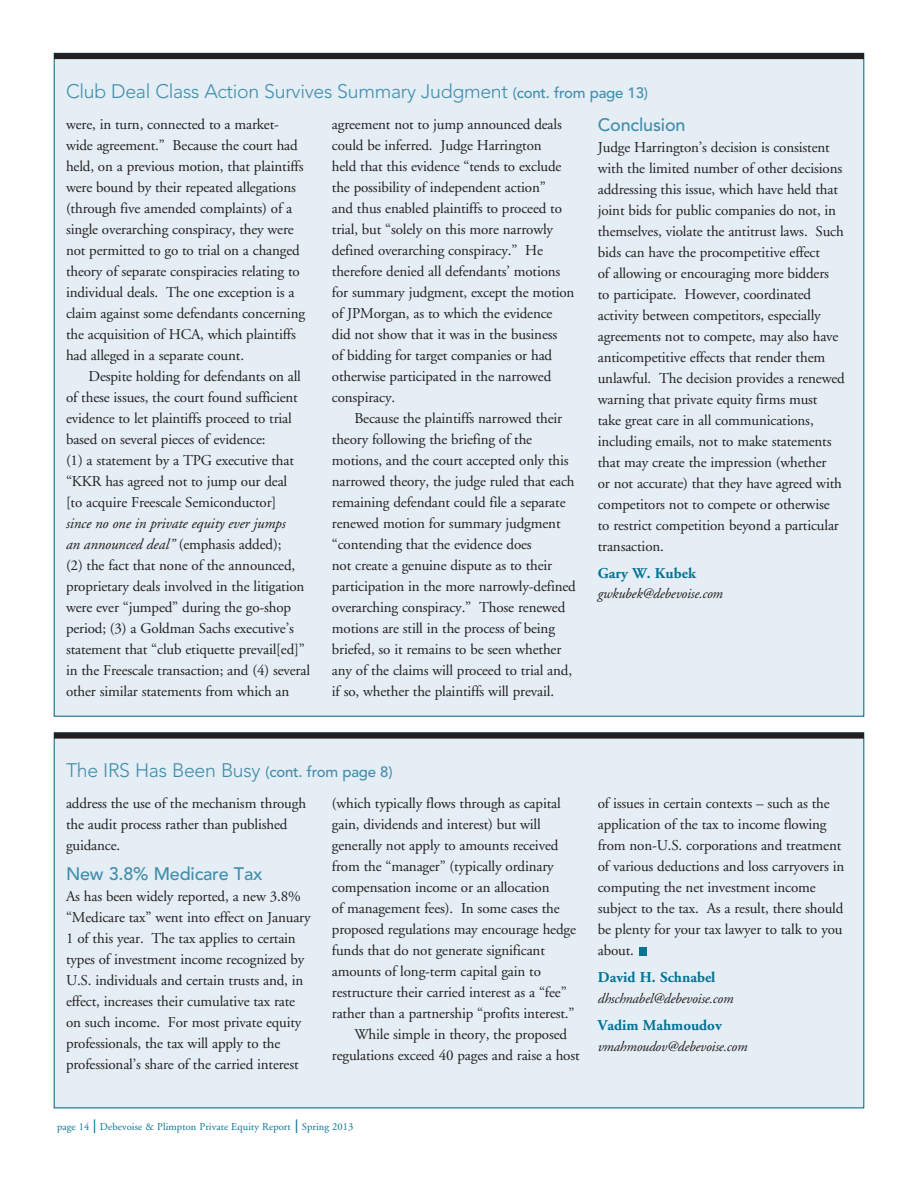
<style>
.page{position:relative;width:918px;height:1188px;background:#fff}
.page>*{position:absolute;margin:0;border:0;box-sizing:border-box;transform-origin:0 0}
.t1{font:300 19.5px "Avenir";letter-spacing:-.015em;color:#428dad}
.t2{font:500 18px "Avenir";letter-spacing:-.01em;color:#428dad}
.t3{font:15px/21px "Adobe Garamond";letter-spacing:-.01em;color:#231f20}
.t4{font:700 15px "Adobe Garamond";color:#057396}
.t5{font:italic 14.25px "Adobe Garamond";letter-spacing:-.015em;color:#231f20}
.t6{font:10.5px "Adobe Garamond";letter-spacing:.01em;color:#057396}
.s1{font-weight:500;font-size:15px}
.s2{font-style:italic}
.s3{font-family:"Avenir";font-weight:300;font-size:18px}
</style>
<div class="page">
<div style="left:54px;top:53px;width:810px;height:663px;background:#e4eef4"></div>
<div style="left:54px;top:53px;width:810px;height:6px;background:#231f20"></div>
<div style="left:54px;top:733px;width:810px;height:375px;background:#e4eef4"></div>
<div style="left:639px;top:947px;width:8px;height:8px;background:#057396"></div>
<div style="left:54px;top:733px;width:810px;height:6px;background:#231f20"></div>
<h1 class="t1" style="left:66px;top:80px;width:584px">Club Deal Class Action Survives Summary Judgment <span class="s1">(cont. from page 13)</span></h1>
<p class="t3" style="left:66px;top:114px;width:241px">were, in turn, connected to a market&shy;wide agreement.” Because the court had held, on a previous motion, that plaintiffs were bound by their repeated allegations (through five amended complaints) of a single overarching conspiracy, they were not permitted to go to trial on a changed theory of separate conspiracies relating to individual deals. The one exception is a claim against some defendants concerning the acquisition of HCA, which plaintiffs had alleged in a separate count.</p>
<p class="t3" style="left:66px;top:366px;width:237px;text-indent:22px">Despite holding for defendants on all of these issues, the court found sufficient evidence to let plaintiffs proceed to trial based on several pieces of evidence:<br>(1) a statement by a TPG executive that “KKR has agreed not to jump our deal [to acquire Freescale Semiconductor]</p>
<p class="t3" style="left:66px;top:513px;width:246px"><span class="s2">since no one in private equity ever jumps<br>an announced deal”</span> (emphasis added);<br>(2) the fact that none of the announced, proprietary deals involved in the litigation were ever “jumped” during the go-shop period; (3) a Goldman Sachs executive’s statement that “club etiquette prevail[ed]” in the Freescale transaction; and (4) several other similar statements from which an</p>
<p class="t3" style="left:332px;top:114px;width:244px">agreement not to jump announced deals could be inferred. Judge Harrington<br>held that this evidence “tends to exclude the possibility of independent action”<br>and thus enabled plaintiffs to proceed to trial, but “solely on this more narrowly defined overarching conspiracy.” He therefore denied all defendants’ motions for summary judgment, except the motion of JPMorgan, as to which the evidence did not show that it was in the business<br>of bidding for target companies or had otherwise participated in the narrowed conspiracy.</p>
<p class="t3" style="left:332px;top:408px;width:246px;text-indent:22px">Because the plaintiffs narrowed their theory following the briefing of the motions, and the court accepted only this narrowed theory, the judge ruled that each remaining defendant could file a separate renewed motion for summary judgment “contending that the evidence does<br>not create a genuine dispute as to their participation in the more narrowly-defined overarching conspiracy.” Those renewed motions are still in the process of being briefed, so it remains to be seen whether any of the claims will proceed to trial and, if so, whether the plaintiffs will prevail.</p>
<p class="t2" style="left:598px;top:115px;width:89px">Conclusion</p>
<p class="t3" style="left:598px;top:138px;width:249px">Judge Harrington’s decision is consistent with the limited number of other decisions addressing this issue, which have held that joint bids for public companies do not, in themselves, violate the antitrust laws. Such bids can have the procompetitive effect<br>of allowing or encouraging more bidders<br>to participate. However, coordinated activity between competitors, especially agreements not to compete, may also have anticompetitive effects that render them unlawful. The decision provides a renewed warning that private equity firms must<br>take great care in all communications, including emails, not to make statements that may create the impression (whether<br>or not accurate) that they have agreed with competitors not to compete or otherwise to restrict competition beyond a particular transaction.</p>
<p class="t4" style="left:598px;top:565px;width:100px">Gary W. Kubek</p>
<p class="t5" style="left:598px;top:586px;width:127px">gwkubek@debevoise.com</p>
<h1 class="t1" style="left:66px;top:759px;width:328px">The IRS Has Been Busy <span class="s1">(cont. from page 8)</span></h1>
<p class="t3" style="left:66px;top:793px;width:242px">address the use of the mechanism through the audit process rather than published guidance.</p>
<p class="t2" style="left:66px;top:863px;width:198px">New 3.8% Medicare Tax</p>
<p class="t3" style="left:66px;top:886px;width:246px">As has been widely reported, a new 3.8% “Medicare tax” went into effect on January 1 of this year. The tax applies to certain types of investment income recognized by U.S. individuals and certain trusts and, in effect, increases their cumulative tax rate on such income. For most private equity professionals, the tax will apply to the professional’s share of the carried interest</p>
<p class="t3" style="left:332px;top:793px;width:230px">(which typically flows through as capital</p>
<p class="t3" style="left:332px;top:814px;width:211px">gain, dividends and interest) but will</p>
<p class="t3" style="left:332px;top:835px;width:228px">generally not apply to amounts received</p>
<p class="t3" style="left:332px;top:856px;width:223px">from the “manager” (typically ordinary</p>
<p class="t3" style="left:332px;top:877px;width:219px">compensation income or an allocation</p>
<p class="t3" style="left:332px;top:898px;width:229px">of management fees). In some cases the</p>
<p class="t3" style="left:332px;top:919px;width:246px">proposed regulations may encourage hedge</p>
<p class="t3" style="left:332px;top:940px;width:215px">funds that do not generate significant</p>
<p class="t3" style="left:332px;top:961px;width:211px">amounts of long-term capital gain to</p>
<p class="t3" style="left:332px;top:982px;width:236px">restructure their carried interest as a “fee”</p>
<p class="t3" style="left:332px;top:1003px;width:244px">rather than a partnership “profits interest.”</p>
<p class="t3" style="left:354px;top:1024px;width:214px">While simple in theory, the proposed</p>
<p class="t3" style="left:332px;top:1045px;width:249px">regulations exceed 40 pages and raise a host</p>
<p class="t3" style="left:598px;top:793px;width:248px">of issues in certain contexts – such as the application of the tax to income flowing from non-U.S. corporations and treatment of various deductions and loss carryovers in computing the net investment income subject to the tax. As a result, there should be plenty for your tax lawyer to talk to you about.</p>
<p class="t4" style="left:598px;top:969px;width:119px">David H. Schnabel</p>
<p class="t5" style="left:598px;top:991px;width:137px">dhschnabel@debevoise.com</p>
<p class="t4" style="left:598px;top:1017px;width:126px">Vadim Mahmoudov</p>
<p class="t5" style="left:598px;top:1039px;width:151px">vmahmoudov@debevoise.com</p>
<p class="t6" style="left:57px;top:1121px;width:298px">page 14 <span class="s3">l</span> Debevoise &amp; Plimpton Private Equity Report <span class="s3">l</span> Spring 2013</p>
</div>
